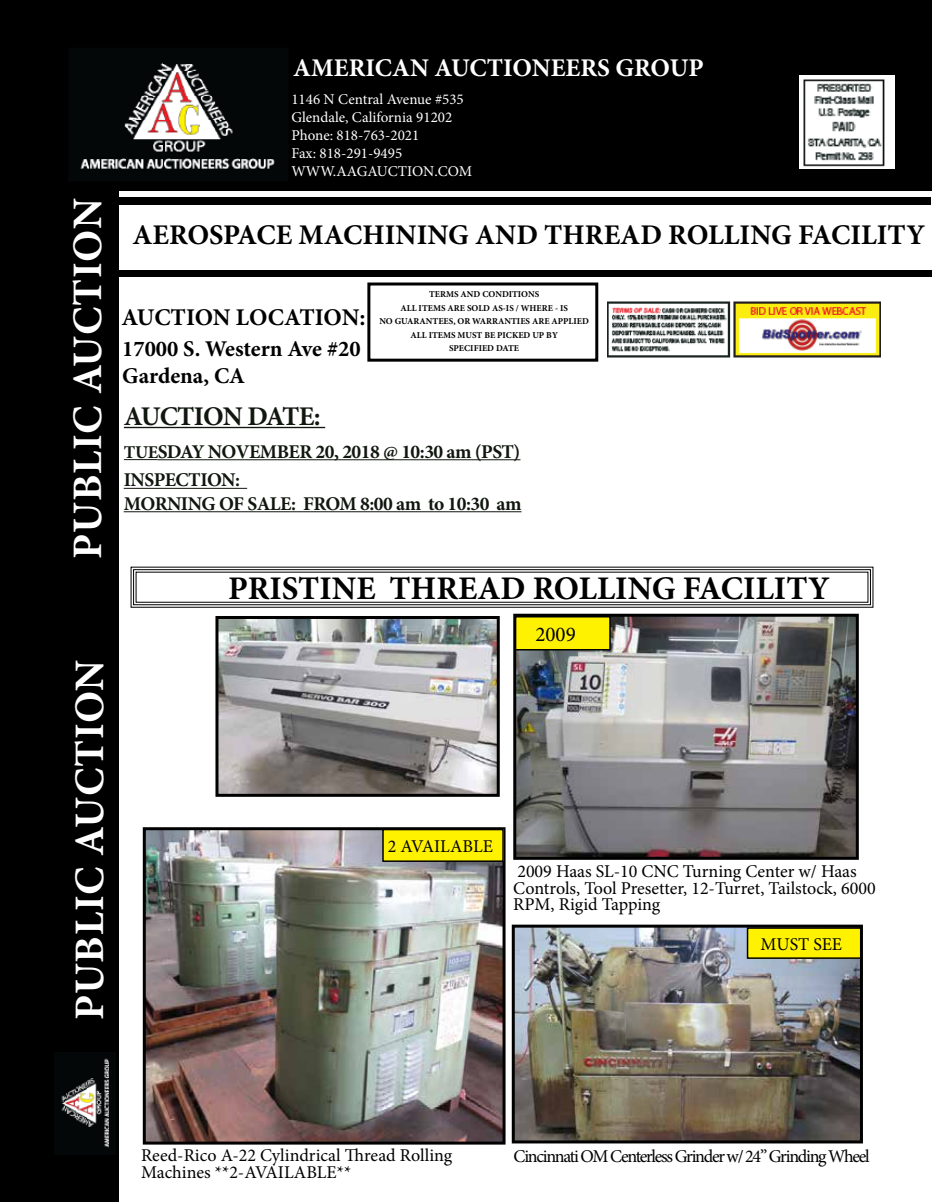
<style>
.page{position:relative;width:932px;height:1202px;background:#fff}
.page>*{position:absolute;margin:0;border:0;box-sizing:border-box;transform-origin:0 0}
.t1{font:700 42px "Minion Pro";letter-spacing:.02em;color:#fff}
.t2{font:700 33px "Minion Pro";color:#000}
.t3{font:700 28.5px "Minion Pro";color:#000}
.t4{font:700 27px "Minion Pro";letter-spacing:-.035em;color:#10170e}
.t5{font:700 25.5px "Minion Pro";color:#fff}
.t6{font:700 24px "Minion Pro";color:#000}
.t7{font:700 22.5px/27px "Minion Pro";color:#000}
.t8{font:21px "Minion Pro";color:#000}
.t9{font:700 19.5px/23.4px "Minion Pro";letter-spacing:-.025em;color:#10170e}
.t10{font:18px/16.5px "Minion Pro";letter-spacing:-.005em;color:#000}
.t11{font:18px "Minion Pro";letter-spacing:-.07em;color:#000}
.t12{font:15px/18px "Minion Pro";color:#fff}
.t13{font:700 9px/13.5px "Minion Pro";color:#000;text-align:center}
.s1{font-size:18px}
</style>
<div class="page">
<div style="left:118px;top:197px;width:812px;height:8px;background:#000"></div>
<div style="left:111px;top:271px;width:821px;height:6px;background:#000"></div>
<div style="left:0;top:0;width:118px;height:1202px;background:#000"></div>
<div style="left:94px;top:0;width:838px;height:190px;background:#000"></div>
<img style="left:80px;top:62px;width:195px;height:107px">
<img style="left:799px;top:76px;width:95px;height:93px">
<hr style="left:124px;top:427px;width:201px;height:1px;background:#10170e">
<hr style="left:124px;top:459px;width:34px;height:1px;background:#10170e">
<hr style="left:158px;top:459px;width:362px;height:1px;background:#10170e">
<img style="left:61px;top:1058px;width:48px;height:90px">
<svg style="left:130px;top:566px;width:744px;height:42px"></svg>
<img style="left:608px;top:301px;width:272px;height:57px">
<div style="left:367px;top:282px;width:231px;height:80px;border:3px solid #000"></div>
<hr style="left:124px;top:488px;width:123px;height:1px;background:#10170e">
<hr style="left:124px;top:511px;width:397px;height:1px;background:#10170e">
<img style="left:517px;top:617px;width:337px;height:238px">
<div style="left:513px;top:613px;width:345px;height:246px;border:3px solid #000"></div>
<img style="left:147px;top:831px;width:354px;height:309px">
<div style="left:143px;top:827px;width:362px;height:317px;border:3px solid #000"></div>
<div style="left:383px;top:829px;width:120px;height:32px;background:#fff200"></div>
<div style="left:382px;top:828px;width:122px;height:34px;border:2px solid #000"></div>
<div style="left:515px;top:616px;width:95px;height:34px;background:#fff200"></div>
<div style="left:515px;top:616px;width:95px;height:34px;border:2px solid #000"></div>
<img style="left:219px;top:620px;width:277px;height:172px">
<div style="left:215px;top:616px;width:285px;height:180px;border:3px solid #000"></div>
<img style="left:516px;top:928px;width:342px;height:211px">
<div style="left:512px;top:924px;width:350px;height:219px;border:3px solid #000"></div>
<div style="left:747px;top:928px;width:113px;height:30px;background:#fff200"></div>
<div style="left:746px;top:927px;width:115px;height:31px;border:2px solid #000"></div>
<h1 class="t1" style="left:58px;top:559px;width:362px;rotate:-90deg">PUBLIC AUCTION</h1>
<h1 class="t1" style="left:60px;top:1020px;width:362px;rotate:-90deg">PUBLIC AUCTION</h1>
<h3 class="t5" style="left:293px;top:50px;width:412px">AMERICAN AUCTIONEERS GROUP</h3>
<p class="t12" style="left:291px;top:91px;width:182px">1146 N Central Avenue #535<br>Glendale, California 91202<br>Phone: 818-763-2021<br>Fax: 818-291-9495<br>WWW.AAGAUCTION.COM</p>
<h3 class="t3" style="left:132px;top:215px;width:794px">AEROSPACE MACHINING AND THREAD ROLLING FACILITY</h3>
<h3 class="t6" style="left:121px;top:301px;width:246px">AUCTION LOCATION:</h3>
<p class="t7" style="left:122px;top:335px;width:240px">17000 S. Western Ave #20<br>Gardena, CA</p>
<p class="t13" style="left:379px;top:288px;width:211px">TERMS AND CONDITIONS<br>ALL ITEMS ARE SOLD AS-IS / WHERE - IS<br>NO GUARANTEES, OR WARRANTIES ARE APPLIED<br>ALL ITEMS MUST BE PICKED UP BY<br>SPECIFIED DATE</p>
<h3 class="t4" style="left:124px;top:397px;width:198px">AUCTION DATE:</h3>
<p class="t9" style="left:124px;top:439px;width:398px"><span class="s1">TUE</span>SDAY NOVEMBER 20, 2018 @ 10:30 am (PST)</p>
<p class="t9" style="left:124px;top:468px;width:399px">INSPECTION:<br>MORNING OF SALE: FROM 8:00 am to 10:30 am</p>
<h2 class="t2" style="left:228px;top:565px;width:603px">PRISTINE THREAD ROLLING FACILITY</h2>
<p class="t8" style="left:535px;top:620px;width:42px">2009</p>
<p class="t10" style="left:388px;top:838px;width:107px">2 AVAILABLE</p>
<p class="t10" style="left:513px;top:863px;width:364px">2009 Haas SL-10 CNC Turning Center w/ Haas<br>Controls, Tool Presetter, 12-Turret, Tailstock, 6000<br>RPM, Rigid Tapping</p>
<p class="t10" style="left:760px;top:935px;width:83px">MUST SEE</p>
<p class="t10" style="left:141px;top:1147px;width:313px">Reed-Rico A-22 Cylindrical Thread Rolling<br>Machines **2-AVAILABLE**</p>
<p class="t11" style="left:513px;top:1144px;width:357px">Cincinnati OM Centerless Grinder w/ 24” Grinding Wheel</p>
</div>
